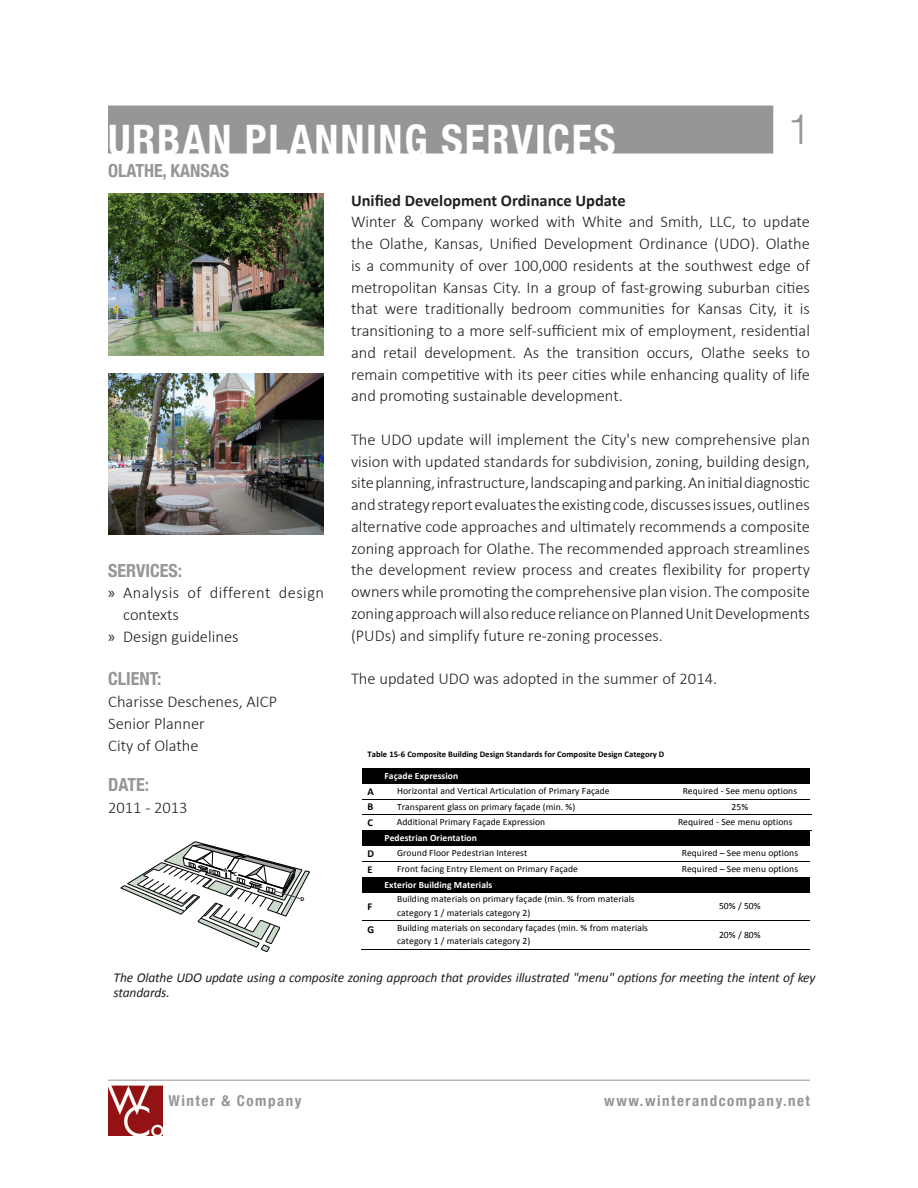
<style>
.page{position:relative;width:918px;height:1188px;background:#fff}
.page>*{position:absolute;margin:0;border:0;box-sizing:border-box;transform-origin:0 0}
.Project_Name{font:700 condensed 42px "Helvetica Neue";letter-spacing:.04em;color:#fff}
.Page_Number{font:300 42px "Helvetica Neue";color:#969696}
.Category_Header{font:700 condensed 18px "Helvetica Neue";color:#969696}
.Body_text{font:300 16.5px/21.8px "Calibri";color:#231f20;text-align:justify}
.Body_text-2{font:300 16.5px/21.8px "Calibri";letter-spacing:.025em;color:#231f20}
.Body_text-3{font:700 16.5px "Calibri";color:#231f20}
.t1{font:700 condensed 15px "Helvetica Neue";letter-spacing:.1em;color:#969696}
.t2{font:italic 13.5px/15px "Calibri";letter-spacing:-.01em;color:#231f20}
.t3{font:700 10.65px "Calibri";color:#000}
.t4{font:10.5px/14.7px "Calibri";letter-spacing:.01em;color:#000}
.t5{font:700 10.5px "Calibri";color:#000}
.t6{font:9.6px/13.8px "Calibri";letter-spacing:.01em;color:#000}
.t7{font:700 9.6px "Calibri";letter-spacing:.005em;color:#fff}
.t8{font:700 8.7px "Calibri";letter-spacing:.005em;color:#000}
.t9{font:700 6.15px "Calibri";color:#000}
.t10{font:700 6px "Calibri";color:#000}
.t11{font:700 4.95px "Calibri";letter-spacing:.005em;color:#000}
.s1{font-family:"Myriad Pro";font-weight:400}
.s2{font-family:"Cambria";font-weight:700;font-style:italic;color:#4f81bd}
</style>
<div class="page">
<hr style="left:108px;top:1080px;width:702px;height:1px;background:#969696">
<img style="left:108px;top:1086px;width:55px;height:50px">
<div style="left:108px;top:106px;width:665px;height:48px;background:#969696"></div>
<img style="left:108px;top:194px;width:216px;height:161px">
<img style="left:108px;top:373px;width:216px;height:162px">
<svg style="left:121px;top:842px;width:189px;height:110px"></svg>
<div style="left:362px;top:769px;width:17px;height:15px;background:#000"></div>
<div style="left:379px;top:769px;width:291px;height:15px;background:#000"></div>
<div style="left:670px;top:769px;width:140px;height:15px;background:#000"></div>
<svg style="left:362px;top:768px;width:18px;height:1px"></svg>
<hr style="left:380px;top:768px;width:290px;height:1px;background:#000">
<hr style="left:671px;top:768px;width:139px;height:1px;background:#000">
<svg style="left:362px;top:799px;width:30px;height:1px"></svg>
<hr style="left:392px;top:799px;width:278px;height:1px;background:#000">
<hr style="left:671px;top:799px;width:139px;height:1px;background:#000">
<hr style="left:392px;top:815px;width:260px;height:1px;background:#000">
<hr style="left:671px;top:815px;width:139px;height:1px;background:#000">
<div style="left:362px;top:831px;width:17px;height:15px;background:#000"></div>
<div style="left:379px;top:831px;width:291px;height:15px;background:#000"></div>
<div style="left:670px;top:831px;width:140px;height:15px;background:#000"></div>
<svg style="left:362px;top:830px;width:31px;height:1px"></svg>
<hr style="left:393px;top:830px;width:259px;height:1px;background:#000">
<svg style="left:652px;top:830px;width:19px;height:1px"></svg>
<hr style="left:671px;top:830px;width:139px;height:1px;background:#000">
<svg style="left:362px;top:861px;width:31px;height:1px"></svg>
<hr style="left:393px;top:861px;width:277px;height:1px;background:#000">
<hr style="left:671px;top:861px;width:139px;height:1px;background:#000">
<div style="left:362px;top:878px;width:17px;height:15px;background:#000"></div>
<div style="left:379px;top:878px;width:291px;height:15px;background:#000"></div>
<div style="left:670px;top:878px;width:140px;height:15px;background:#000"></div>
<svg style="left:362px;top:877px;width:31px;height:1px"></svg>
<hr style="left:393px;top:877px;width:277px;height:1px;background:#000">
<hr style="left:671px;top:877px;width:139px;height:1px;background:#000">
<svg style="left:362px;top:920px;width:31px;height:1px"></svg>
<hr style="left:393px;top:920px;width:277px;height:1px;background:#000">
<hr style="left:671px;top:920px;width:139px;height:1px;background:#000">
<svg style="left:361px;top:949px;width:31px;height:1px"></svg>
<hr style="left:392px;top:949px;width:278px;height:1px;background:#000">
<hr style="left:670px;top:949px;width:140px;height:1px;background:#000">
<p class="Project_Name" style="left:108px;top:114px;width:509px">URBAN PLANNING SERVICES</p>
<p class="Category_Header" style="left:108px;top:160px;width:123px">OLATHE, KANSAS</p>
<p class="Page_Number" style="left:788px;top:103px;width:25px">1</p>
<p class="Category_Header" style="left:108px;top:559px;width:75px">SERVICES:</p>
<p class="Body_text-2" style="left:123px;top:581px;width:202px;text-indent:-15px"><span class="s1">»</span> Analysis of different design contexts</p>
<p class="Body_text" style="left:108px;top:625px;width:132px"><span class="s1">»</span> Design guidelines</p>
<p class="Category_Header" style="left:108px;top:668px;width:55px">CLIENT:</p>
<p class="Body_text" style="left:108px;top:690px;width:170px">Charisse Deschenes, AICP</p>
<p class="Body_text" style="left:108px;top:712px;width:98px">Senior Planner</p>
<p class="Body_text" style="left:108px;top:733px;width:92px">City of Olathe</p>
<p class="Category_Header" style="left:108px;top:774px;width:42px">DATE:</p>
<p class="Body_text" style="left:108px;top:796px;width:81px">2011 - 2013</p>
<p class="t9" style="left:209px;top:867px;width:5px">B</p>
<p class="t9" style="left:224px;top:866px;width:5px">A</p>
<p class="t9" style="left:234px;top:870px;width:5px">C</p>
<p class="t9" style="left:260px;top:883px;width:4px">E</p>
<p class="t9" style="left:301px;top:895px;width:5px">D</p>
<p class="Body_text-3" style="left:351px;top:190px;width:276px">Unified Development Ordinance Update</p>
<p class="Body_text" style="left:351px;top:210px;width:461px">Winter &amp; Company worked with White and Smith, LLC, to update the Olathe, Kansas, Unified Development Ordinance (UDO). Olathe is a community of over 100,000 residents at the southwest edge of metropolitan Kansas City. In a group of fast-growing suburban cities that were traditionally bedroom communities for Kansas City, it is transitioning to a more self-sufficient mix of employment, residential and retail development. As the transition occurs, Olathe seeks to remain competitive with its peer cities while enhancing quality of life and promoting sustainable development.</p>
<p class="Body_text" style="left:351px;top:428px;width:461px">The UDO update will implement the City's new comprehensive plan vision with updated standards for subdivision, zoning, building design, site planning, infrastructure, landscaping and parking. An initial diagnostic and strategy report evaluates the existing code, discusses issues, outlines alternative code approaches and ultimately recommends a composite zoning approach for Olathe. The recommended approach streamlines the development review process and creates flexibility for property owners while promoting the comprehensive plan vision. The composite zoning approach will also reduce reliance on Planned Unit Developments (PUDs) and simplify future re-zoning processes.</p>
<p class="Body_text" style="left:351px;top:667px;width:368px">The updated UDO was adopted in the summer of 2014.</p>
<p class="t4" style="left:367px;top:438px;width:445px"><span class="s2">Building Design Standards for Composite Building Design Category D<br></span>Composite Building Design Category D provides standards to ensure compatible development in areas</p>
<p class="t4" style="left:367px;top:498px;width:51px">category D:</p>
<p class="t3" style="left:527px;top:564px;width:8px">B</p>
<p class="t3" style="left:553px;top:562px;width:8px">A</p>
<p class="t3" style="left:571px;top:569px;width:7px">C</p>
<p class="t3" style="left:616px;top:591px;width:7px">E</p>
<p class="t3" style="left:688px;top:614px;width:8px">D</p>
<p class="t8" style="left:367px;top:748px;width:298px">Table 15--‐6 Composite Building Design Standards for Composite Design Category D</p>
<p class="t7" style="left:385px;top:770px;width:75px">Façade Expression</p>
<p class="t5" style="left:367px;top:785px;width:8px">A</p>
<p class="t6" style="left:397px;top:783px;width:214px">Horizontal and Vertical Articulation of Primary Façade</p>
<p class="t6" style="left:683px;top:783px;width:116px">Required --‐ See menu options</p>
<p class="t5" style="left:367px;top:800px;width:7px">B</p>
<p class="t6" style="left:397px;top:799px;width:180px">Transparent glass on primary façade (min. %)</p>
<p class="t6" style="left:732px;top:799px;width:18px">25%</p>
<p class="t5" style="left:367px;top:816px;width:7px">C</p>
<p class="t6" style="left:397px;top:814px;width:150px">Additional Primary Façade Expression</p>
<p class="t6" style="left:678px;top:814px;width:116px">Required --‐ See menu options</p>
<p class="t7" style="left:385px;top:832px;width:94px">Pedestrian Orientation</p>
<p class="t5" style="left:367px;top:847px;width:8px">D</p>
<p class="t6" style="left:397px;top:845px;width:132px">Ground Floor Pedestrian Interest</p>
<p class="t6" style="left:682px;top:845px;width:118px">Required – See menu options</p>
<p class="t5" style="left:367px;top:863px;width:7px">E</p>
<p class="t6" style="left:397px;top:862px;width:182px">Front facing Entry Element on Primary Façade</p>
<p class="t6" style="left:682px;top:862px;width:118px">Required – See menu options</p>
<p class="t7" style="left:385px;top:879px;width:109px">Exterior Building Materials</p>
<p class="t5" style="left:367px;top:900px;width:6px">F</p>
<p class="t6" style="left:397px;top:892px;width:239px">Building materials on primary façade (min. % from materials category 1 / materials category 2)</p>
<p class="t6" style="left:719px;top:899px;width:43px">50% / 50%</p>
<p class="t5" style="left:367px;top:923px;width:8px">G</p>
<p class="t6" style="left:397px;top:920px;width:252px">Building materials on secondary façades (min. % from materials category 1 / materials category 2)</p>
<p class="t6" style="left:719px;top:927px;width:43px">20% / 80%</p>
<p class="t2" style="left:114px;top:970px;width:703px">The Olathe UDO update using a composite zoning approach that provides illustrated "menu" options for meeting the intent of key standards.</p>
<p class="t11" style="left:118px;top:972px;width:171px">Table 15--‐6 Composite Building Design Standards for Composite Design Category D</p>
<p class="t10" style="left:118px;top:993px;width:5px">A</p>
<p class="t1" style="left:168px;top:1092px;width:135px">Winter &amp; Company</p>
<p class="t1" style="left:604px;top:1092px;width:207px">www.winterandcompany.net</p>
</div>
